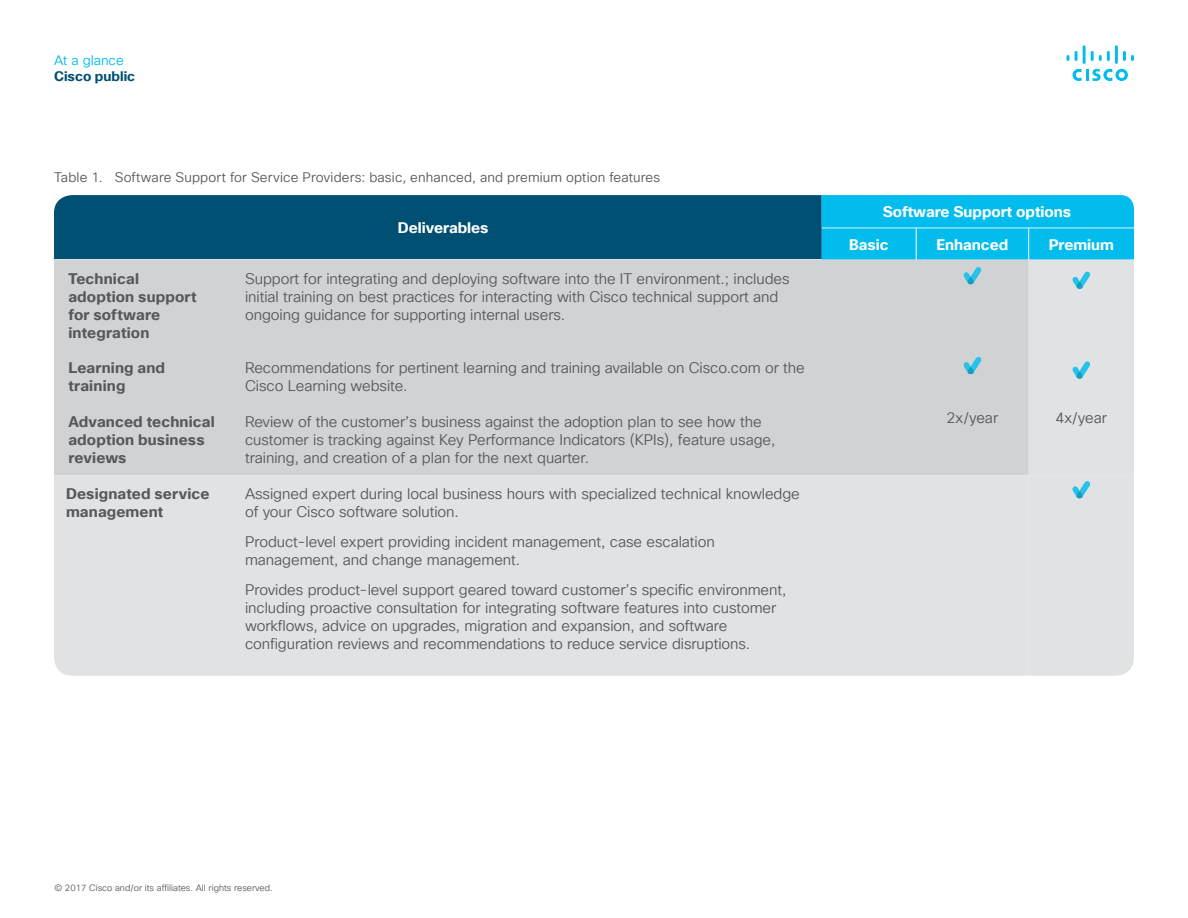
<style>
.page{position:relative;width:1188px;height:918px;background:#fff}
.page>*{position:absolute;margin:0;border:0;box-sizing:border-box;transform-origin:0 0}
.Body{font:15px/18px "Cisco Sans TT Light";letter-spacing:-.005em;color:#57585a}
.Table_body{font:700 15px/18px "Cisco Sans TT";letter-spacing:.01em;color:#57585a}
.Table_Head{font:700 15px "Cisco Sans TT";color:#fff}
.Table_body-2{font:15px "Cisco Sans TT Light";color:#57585a}
.FigureCaption{font:13.5px "Cisco Sans TT Light";letter-spacing:.01em;color:#57585a}
.t1{font:700 13.5px "Cisco Sans TT";color:#005073}
.t2{font:13.5px "Cisco Sans TT Light";color:#01bcec}
.Footer_white{font:9px "Cisco Sans TT Light";color:#57585a}
</style>
<div class="page">
<svg style="left:1073px;top:69px;width:55px;height:12px"></svg>
<svg style="left:1067px;top:55px;width:2px;height:6px"></svg>
<svg style="left:1075px;top:51px;width:3px;height:10px"></svg>
<hr style="left:1083px;top:45px;width:3px;height:19px;background:#01bcec">
<svg style="left:1091px;top:51px;width:19px;height:10px"></svg>
<hr style="left:1115px;top:45px;width:3px;height:19px;background:#01bcec">
<svg style="left:1123px;top:51px;width:11px;height:10px"></svg>
<div style="left:54px;top:260px;width:179px;height:215px;background:#d1d2d4"></div>
<svg style="left:233px;top:260px;width:901px;height:416px;background:#d9dadc"></svg>
<div style="left:54px;top:195px;width:768px;height:64px;background:#005073"></div>
<svg style="left:822px;top:195px;width:312px;height:97px;background:#4ac5e6"></svg>
<svg style="left:963px;top:354px;width:19px;height:23px"></svg>
<svg style="left:1072px;top:359px;width:19px;height:23px"></svg>
<div style="left:54px;top:475px;width:179px;height:201px;background:#e1e2e4"></div>
<div style="left:1029px;top:475px;width:105px;height:201px;background:#e1e2e4"></div>
<p class="t2" style="left:54px;top:51px;width:71px">At a glance</p>
<p class="t1" style="left:54px;top:67px;width:83px">Cisco public</p>
<p class="FigureCaption" style="left:54px;top:169px;width:608px">Table 1. Software Support for Service Providers: basic, enhanced, and premium option features</p>
<p class="Table_Head" style="left:398px;top:218px;width:92px">Deliverables</p>
<p class="Table_Head" style="left:883px;top:202px;width:190px">Software Support options</p>
<p class="Table_Head" style="left:849px;top:234px;width:41px">Basic</p>
<p class="Table_Head" style="left:937px;top:234px;width:73px">Enhanced</p>
<p class="Table_Head" style="left:1049px;top:234px;width:67px">Premium</p>
<p class="Table_body" style="left:68px;top:270px;width:130px">Technical adoption support for software integration</p>
<p class="Body" style="left:245px;top:270px;width:546px">Support for integrating and deploying software into the IT environment.; includes initial training on best practices for interacting with Cisco technical support and ongoing guidance for supporting internal users.</p>
<p class="Table_body" style="left:68px;top:359px;width:98px">Learning and training</p>
<p class="Body" style="left:245px;top:360px;width:561px">Recommendations for pertinent learning and training available on Cisco.com or the<br>Cisco Learning website.</p>
<p class="Table_body" style="left:68px;top:413px;width:148px">Advanced technical adoption business reviews</p>
<p class="Body" style="left:245px;top:413px;width:532px">Review of the customer’s business against the adoption plan to see how the customer is tracking against Key Performance Indicators (KPIs), feature usage, training, and creation of a plan for the next quarter.</p>
<p class="Table_body-2" style="left:947px;top:408px;width:53px">2x/year</p>
<p class="Table_body-2" style="left:1056px;top:408px;width:53px">4x/year</p>
<p class="Table_body" style="left:66px;top:485px;width:145px">Designated service management</p>
<p class="Body" style="left:245px;top:485px;width:556px">Assigned expert during local business hours with specialized technical knowledge of your Cisco software solution.</p>
<p class="Body" style="left:245px;top:533px;width:471px">Product-level expert providing incident management, case escalation management, and change management.</p>
<p class="Body" style="left:245px;top:581px;width:543px">Provides product-level support geared toward customer’s specific environment, including proactive consultation for integrating software features into customer workflows, advice on upgrades, migration and expansion, and software configuration reviews and recommendations to reduce service disruptions.</p>
<p class="Footer_white" style="left:54px;top:882px;width:220px">© 2017 Cisco and/or its affiliates. All rights reserved.</p>
</div>
